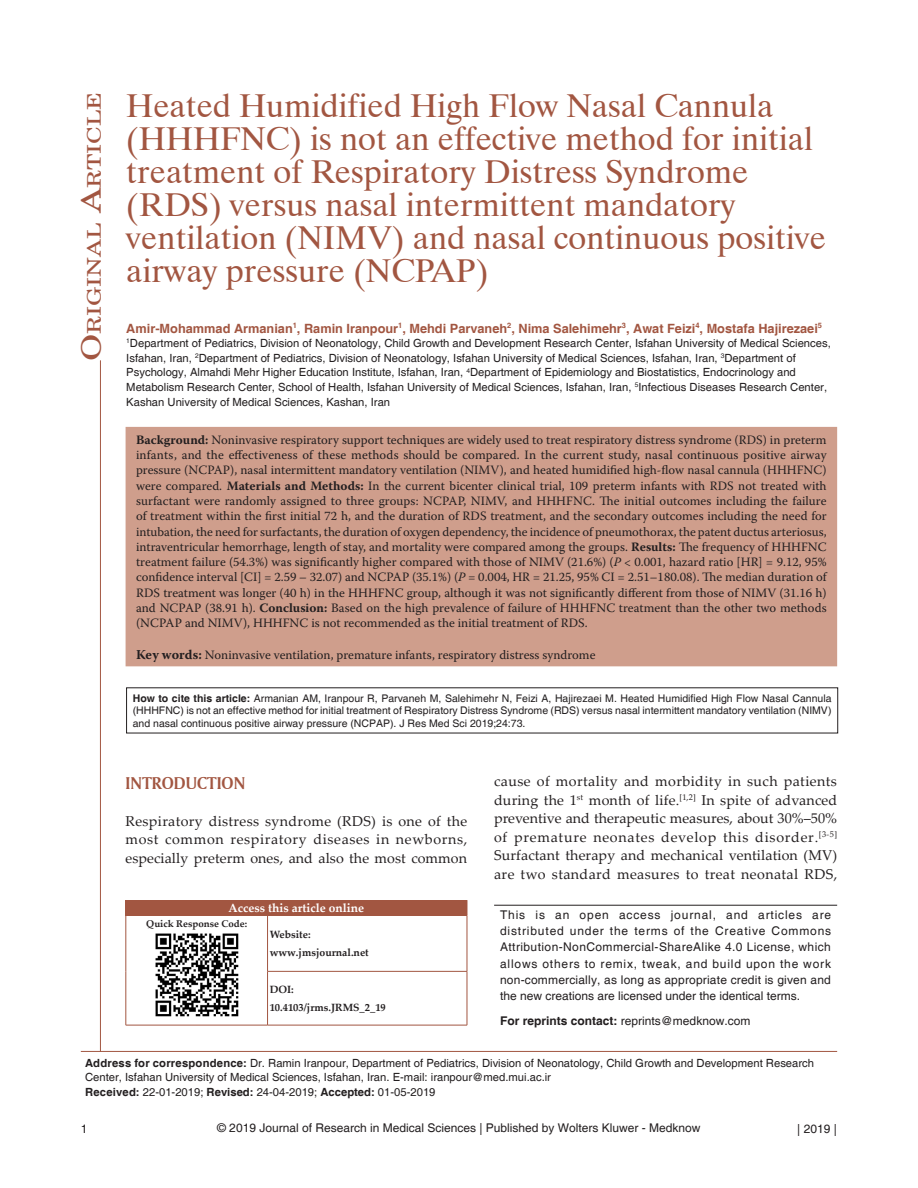
<style>
.page{position:relative;width:918px;height:1188px;background:#fff}
.page>*{position:absolute;margin:0;border:0;box-sizing:border-box;transform-origin:0 0}
.AT{font:33px/33px "Dutch 801 BT";color:#a25641}
.AH{font:18.9px "New Century Schlbk";color:#a25641;scale:1.3 1}
.t1{font:18px "Amerigo BT Bold A";color:#a25641}
.TX{font:14.25px/18.6px "Palatino Linotype";letter-spacing:.01em;color:#231f20;text-align:justify}
.ABS{font:12.75px/15.3px "Warnock Pro";color:#231f20;text-align:justify}
.AU{font:700 12.75px "Helvetica";color:#a25641}
.KWD{font:12.75px "Warnock Pro";color:#231f20}
.C{font:12px/16.2px "Helvetica";color:#231f20;text-align:justify}
.AAO{font:700 12px "Palatino Linotype";color:#fff}
.AFF{font:11.25px/14.7px "Helvetica";color:#231f20}
.ADD{font:11.25px/14.5px "Helvetica";color:#231f20}
.HIS{font:11.25px "Helvetica";color:#231f20}
.HTC{font:10.5px/12.6px "Helvetica";color:#231f20;text-align:justify}
.Web{font:700 10.5px/18.6px "Palatino Linotype";color:#231f20}
.QRC{font:700 9.75px "Palatino Linotype";color:#231f20}
.s1{font-size:27px}
.s2{font-weight:700}
.s3{font-style:italic}
.s4{font-weight:700;font-size:13.5px}
</style>
<div class="page">
<div style="left:126px;top:428px;width:710px;height:238px;background:#cf9e8c"></div>
<div style="left:126px;top:427px;width:711px;height:239px;border:2px solid #cf9e8c"></div>
<hr style="left:81px;top:1051px;width:756px;height:1px;background:#a25641">
<div style="left:126px;top:900px;width:341px;height:15px;background:#a25641"></div>
<svg style="left:467px;top:900px;width:1px;height:15px"></svg>
<hr style="left:126px;top:915px;width:1px;height:56px;background:#a25641">
<hr style="left:126px;top:971px;width:1px;height:54px;background:#a25641">
<hr style="left:126px;top:915px;width:142px;height:1px;background:#a25641">
<hr style="left:267px;top:915px;width:1px;height:56px;background:#a25641">
<hr style="left:268px;top:915px;width:199px;height:1px;background:#a25641">
<hr style="left:467px;top:915px;width:1px;height:56px;background:#a25641">
<hr style="left:126px;top:1025px;width:142px;height:1px;background:#a25641">
<hr style="left:267px;top:972px;width:1px;height:53px;background:#a25641">
<hr style="left:267px;top:971px;width:200px;height:1px;background:#a25641">
<hr style="left:467px;top:972px;width:1px;height:53px;background:#a25641">
<hr style="left:268px;top:1025px;width:199px;height:1px;background:#a25641">
<img style="left:155px;top:933px;width:84px;height:84px">
<hr style="left:494px;top:905px;width:343px;height:1px;background:#231f20">
<hr style="left:100px;top:360px;width:1px;height:692px;background:#a25641">
<p class="AH" style="left:83px;top:361px;width:209px;rotate:-90deg"><span class="s1">O</span>riginal <span class="s1">A</span>rticle</p>
<p class="AT" style="left:126px;top:89px;width:701px">Heated Humidified High Flow Nasal Cannula (HHHFNC) is not an effective method for initial treatment of Respiratory Distress Syndrome (RDS) versus nasal intermittent mandatory ventilation (NIMV) and nasal continuous positive airway pressure (NCPAP)</p>
<p class="AU" style="left:126px;top:320px;width:697px">Amir‑Mohammad Armanian<sup>1</sup>, Ramin Iranpour<sup>1</sup>, Mehdi Parvaneh<sup>2</sup>, Nima Salehimehr<sup>3</sup>, Awat Feizi<sup>4</sup>, Mostafa Hajirezaei<sup>5</sup></p>
<p class="AFF" style="left:126px;top:336px;width:706px"><sup>1</sup>Department of Pediatrics, Division of Neonatology, Child Growth and Development Research Center, Isfahan University of Medical Sciences, Isfahan, Iran, <sup>2</sup>Department of Pediatrics, Division of Neonatology, Isfahan University of Medical Sciences, Isfahan, Iran, <sup>3</sup>Department of Psychology, Almahdi Mehr Higher Education Institute, Isfahan, Iran, <sup>4</sup>Department of Epidemiology and Biostatistics, Endocrinology and Metabolism Research Center, School of Health, Isfahan University of Medical Sciences, Isfahan, Iran, <sup>5</sup>Infectious Diseases Research Center, Kashan University of Medical Sciences, Kashan, Iran</p>
<p class="ABS" style="left:136px;top:432px;width:692px"><span class="s2">Background:</span> Noninvasive respiratory support techniques are widely used to treat respiratory distress syndrome (RDS) in preterm infants, and the effectiveness of these methods should be compared. In the current study, nasal continuous positive airway pressure (NCPAP), nasal intermittent mandatory ventilation (NIMV), and heated humidified high‑flow nasal cannula (HHHFNC) were compared. <span class="s2">Materials and Methods:</span> In the current bicenter clinical trial, 109 preterm infants with RDS not treated with surfactant were randomly assigned to three groups: NCPAP, NIMV, and HHHFNC. The initial outcomes including the failure of treatment within the first initial 72 h, and the duration of RDS treatment, and the secondary outcomes including the need for intubation, the need for surfactants, the duration of oxygen dependency, the incidence of pneumothorax, the patent ductus arteriosus, intraventricular hemorrhage, length of stay, and mortality were compared among the groups. <span class="s2">Results:</span> The frequency of HHHFNC treatment failure (54.3%) was significantly higher compared with those of NIMV (21.6%) (<span class="s3">P</span> &lt; 0.001, hazard ratio [HR] = 9.12, 95% confidence interval [CI] = 2.59 – 32.07) and NCPAP (35.1%) (<span class="s3">P</span> = 0.004, HR = 21.25, 95% CI = 2.51–180.08). The median duration of RDS treatment was longer (40 h) in the HHHFNC group, although it was not significantly different from those of NIMV (31.16 h) and NCPAP (38.91 h). <span class="s2">Conclusion:</span> Based on the high prevalence of failure of HHHFNC treatment than the other two methods (NCPAP and NIMV), HHHFNC is not recommended as the initial treatment of RDS.</p>
<p class="KWD" style="left:136px;top:647px;width:461px"><span class="s4">Key words:</span> Noninvasive ventilation, premature infants, respiratory distress syndrome</p>
<p class="HTC" style="left:133px;top:692px;width:700px"><span class="s2">How to cite this article:</span> Armanian AM, Iranpour R, Parvaneh M, Salehimehr N, Feizi A, Hajirezaei M. Heated Humidified High Flow Nasal Cannula (HHHFNC) is not an effective method for initial treatment of Respiratory Distress Syndrome (RDS) versus nasal intermittent mandatory ventilation (NIMV) and nasal continuous positive airway pressure (NCPAP). J Res Med Sci 2019;24:73.</p>
<h1 class="t1" style="left:126px;top:772px;width:121px">INTRODUCTION</h1>
<p class="TX" style="left:126px;top:811px;width:343px">Respiratory distress syndrome (RDS) is one of the most common respiratory diseases in newborns, especially preterm ones, and also the most common</p>
<p class="AAO" style="left:229px;top:899px;width:137px">Access this article online</p>
<p class="QRC" style="left:146px;top:916px;width:102px">Quick Response Code:</p>
<p class="Web" style="left:270px;top:925px;width:101px">Website: www.jmsjournal.net</p>
<p class="Web" style="left:270px;top:980px;width:118px">DOI:<br>10.4103/jrms.JRMS_2_19</p>
<p class="TX" style="left:494px;top:771px;width:345px">cause of mortality and morbidity in such patients during the 1<sup>st</sup> month of life.<sup>[1,2]</sup> In spite of advanced preventive and therapeutic measures, about 30%–50% of premature neonates develop this disorder.<sup>[3‑5] </sup>Surfactant therapy and mechanical ventilation (MV) are two standard measures to treat neonatal RDS,</p>
<p class="C" style="left:500px;top:907px;width:333px">This is an open access journal, and articles are distributed under the terms of the Creative Commons Attribution‑NonCommercial‑ShareAlike 4.0 License, which allows others to remix, tweak, and build upon the work non‑commercially, as long as appropriate credit is given and the new creations are licensed under the identical terms.</p>
<p class="C" style="left:500px;top:1013px;width:252px"><span class="s2">For reprints contact:</span> reprints@medknow.com</p>
<p class="ADD" style="left:85px;top:1056px;width:730px"><span class="s2">Address for correspondence:</span> Dr. Ramin Iranpour, Department of Pediatrics, Division of Neonatology, Child Growth and Development Research<br>Center, Isfahan University of Medical Sciences, Isfahan, Iran. E‑mail: iranpour@med.mui.ac.ir</p>
<p class="HIS" style="left:85px;top:1085px;width:352px"><span class="s2">Received:</span> 22‑01‑2019; <span class="s2">Revised:</span> 24‑04‑2019; <span class="s2">Accepted:</span> 01-05-2019</p>
<p class="C" style="left:81px;top:1122px;width:8px">1</p>
<p class="C" style="left:217px;top:1121px;width:485px">© 2019 Journal of Research in Medical Sciences | Published by Wolters Kluwer - Medknow</p>
<p class="C" style="left:797px;top:1121px;width:41px">| 2019 |</p>
</div>
